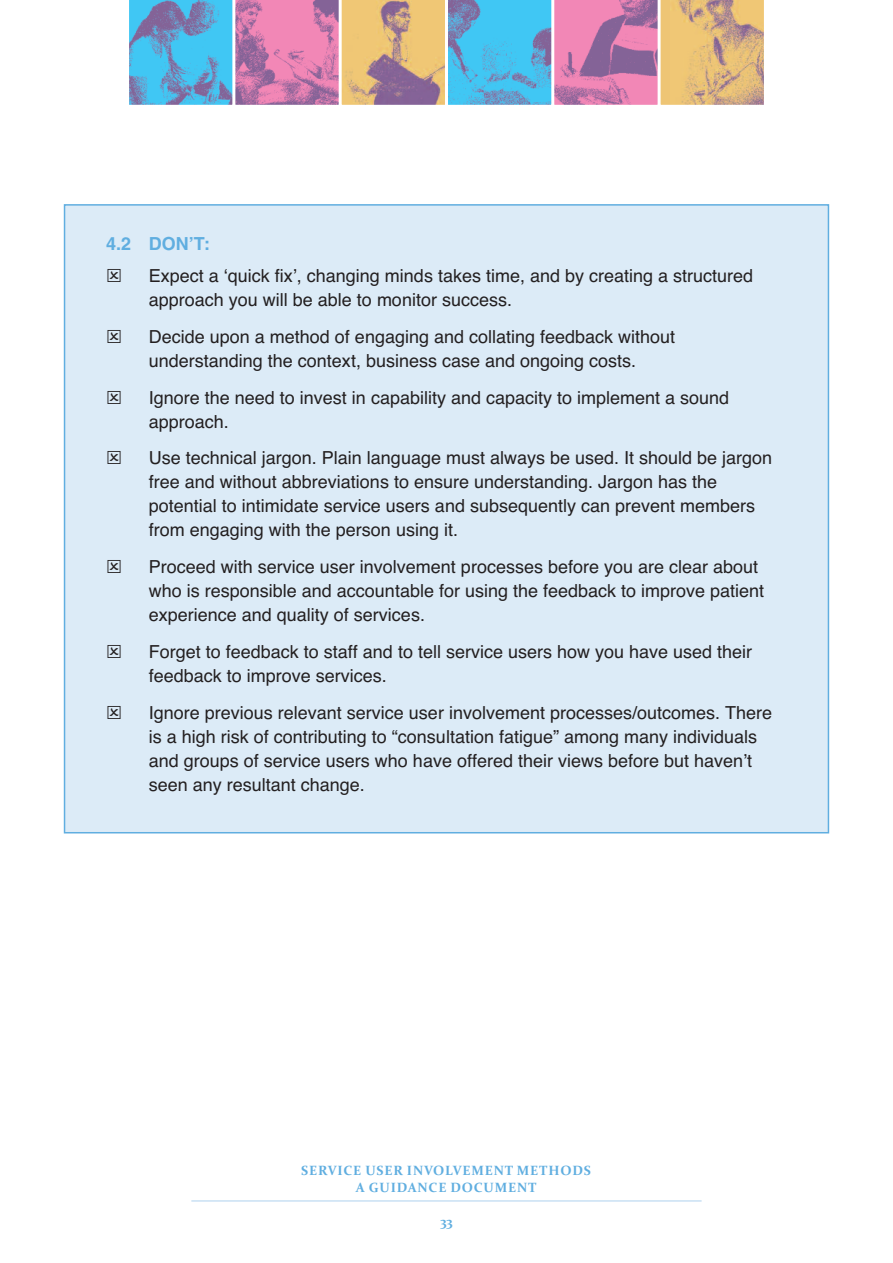
<style>
.page{position:relative;width:893px;height:1263px;background:#fff}
.page>*{position:absolute;margin:0;border:0;box-sizing:border-box;transform-origin:0 0}
.t1{font:18px/24px "Helvetica";color:#231f20}
.t2{font:700 18px "Helvetica";color:#60aee0}
.t3{font:700 13.5px/16.2px "Constantia";letter-spacing:.06em;color:#60aee0;text-align:center}
</style>
<div class="page">
<div style="left:65px;top:206px;width:763px;height:626px;background:#dcebf7"></div>
<hr style="left:191px;top:1200px;width:511px;height:1px;background:#afd1ee">
<svg style="left:129px;top:0;width:635px;height:105px;background:#aaa0ae"></svg>
<p class="t2" style="left:106px;top:237px;width:105px">4.2 DON’T:</p>
<p class="t1" style="left:149px;top:264px;width:606px">Expect a ‘quick fix’, changing minds takes time, and by creating a structured approach you will be able to monitor success.</p>
<p class="t1" style="left:149px;top:325px;width:528px">Decide upon a method of engaging and collating feedback without understanding the context, business case and ongoing costs.</p>
<p class="t1" style="left:149px;top:385px;width:582px">Ignore the need to invest in capability and capacity to implement a sound approach.</p>
<p class="t1" style="left:149px;top:446px;width:625px">Use technical jargon. Plain language must always be used. It should be jargon free and without abbreviations to ensure understanding. Jargon has the potential to intimidate service users and subsequently can prevent members from engaging with the person using it.</p>
<p class="t1" style="left:149px;top:555px;width:617px">Proceed with service user involvement processes before you are clear about who is responsible and accountable for using the feedback to improve patient experience and quality of services.</p>
<p class="t1" style="left:149px;top:640px;width:605px">Forget to feedback to staff and to tell service users how you have used their feedback to improve services.</p>
<p class="t1" style="left:149px;top:700px;width:625px">Ignore previous relevant service user involvement processes/outcomes. There is a high risk of contributing to “consultation fatigue” among many individuals and groups of service users who have offered their views before but haven’t seen any resultant change.</p>
<p class="t3" style="left:301px;top:1162px;width:291px">SERVICE USER INVOLVEMENT METHODS<br>A GUIDANCE DOCUMENT</p>
<p class="t3" style="left:440px;top:1213px;width:14px">33</p>
</div>
